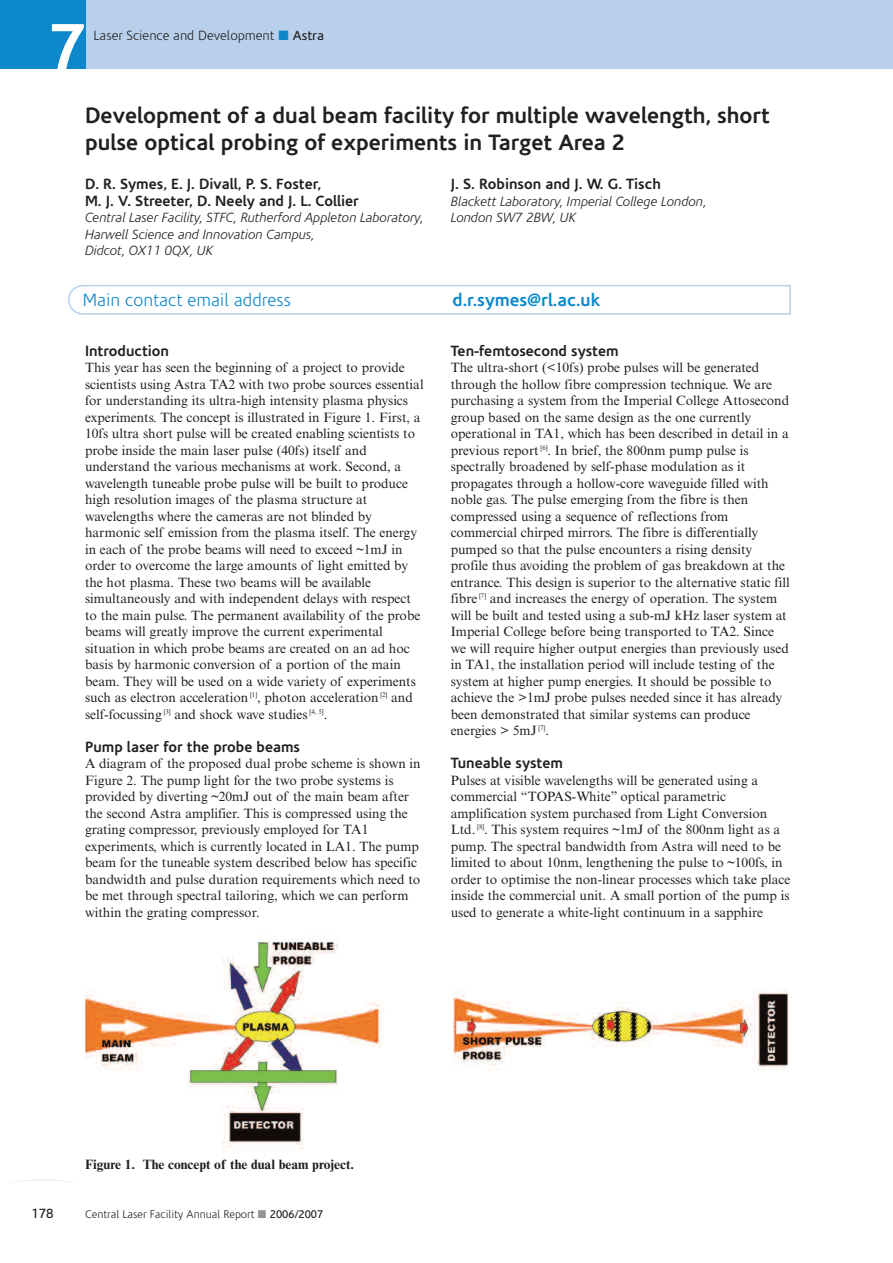
<style>
.page{position:relative;width:893px;height:1263px;background:#fff}
.page>*{position:absolute;margin:0;border:0;box-sizing:border-box;transform-origin:0 0}
.t1{font:700 66px "Corisande";color:#fff}
.t2{font:700 22.5px/27px "Corisande";color:#231f20}
.t3{font:300 18px "Corisande";color:#0c88cb}
.t4{font:700 18px "Corisande";color:#0c88cb}
.t5{font:700 15px/16.5px "Corisande";color:#231f20}
.t6{font:13.5px/16.5px "Times NRMT";color:#231f20}
.t7{font:italic 300 13.5px/16.5px "Corisande";color:#231f20}
.t8{font:700 13.5px "Times NRMT";color:#231f20}
.t9{font:300 13.5px "Corisande";color:#231f20}
.t10{font:13.5px "Corisande";color:#231f20}
.t11{font:300 11.25px "Corisande";color:#231f20}
.s1{color:#0c88cb}
.s2{font-weight:400}
.s3{color:#939598}
</style>
<div class="page">
<div style="left:85px;top:0;width:808px;height:68px;background:#b8d0eb"></div>
<div style="left:0;top:0;width:85px;height:68px;background:#0c88cb"></div>
<svg style="left:16px;top:1179px;width:54px;height:3px"></svg>
<svg style="left:68px;top:285px;width:722px;height:30px"></svg>
<img style="left:85px;top:941px;width:704px;height:211px">
<h1 class="t1" style="left:49px;top:21px;width:38px">7</h1>
<p class="t9" style="left:94px;top:30px;width:232px">Laser Science and Development <span class="s1">■</span> <span class="s2">Astra</span></p>
<h2 class="t2" style="left:85px;top:104px;width:686px">Development of a dual beam facility for multiple wavelength, short pulse optical probing of experiments in Target Area 2</h2>
<p class="t5" style="left:85px;top:177px;width:275px">D. R. Symes, E. J. Divall, P. S. Foster,<br>M. J. V. Streeter, D. Neely and J. L. Collier</p>
<p class="t7" style="left:85px;top:210px;width:340px">Central Laser Facility, STFC, Rutherford Appleton Laboratory,<br>Harwell Science and Innovation Campus,<br>Didcot, OX11 0QX, UK</p>
<p class="t5" style="left:451px;top:177px;width:212px">J. S. Robinson and J. W. G. Tisch</p>
<p class="t7" style="left:451px;top:194px;width:257px">Blackett Laboratory, Imperial College London,<br>London SW7 2BW, UK</p>
<h3 class="t3" style="left:83px;top:293px;width:209px">Main contact email address</h3>
<h3 class="t4" style="left:452px;top:293px;width:149px">d.r.symes@rl.ac.uk</h3>
<p class="t5" style="left:85px;top:344px;width:86px">Introduction</p>
<p class="t6" style="left:85px;top:361px;width:340px">This year has seen the beginning of a project to provide scientists using Astra TA2 with two probe sources essential for understanding its ultra-high intensity plasma physics experiments. The concept is illustrated in Figure 1. First, a 10fs ultra short pulse will be created enabling scientists to probe inside the main laser pulse (40fs) itself and understand the various mechanisms at work. Second, a wavelength tuneable probe pulse will be built to produce high resolution images of the plasma structure at wavelengths where the cameras are not blinded by harmonic self emission from the plasma itself. The energy in each of the probe beams will need to exceed ~1mJ in order to overcome the large amounts of light emitted by the hot plasma. These two beams will be available simultaneously and with independent delays with respect to the main pulse. The permanent availability of the probe beams will greatly improve the current experimental situation in which probe beams are created on an ad hoc basis by harmonic conversion of a portion of the main beam. They will be used on a wide variety of experiments such as electron acceleration <sup>[1]</sup>, photon acceleration <sup>[2]</sup> and self-focussing <sup>[3]</sup> and shock wave studies <sup>[4,</sup> <sup>5]</sup>.</p>
<p class="t5" style="left:85px;top:740px;width:217px">Pump laser for the probe beams</p>
<p class="t6" style="left:85px;top:757px;width:337px">A diagram of the proposed dual probe scheme is shown in Figure 2. The pump light for the two probe systems is provided by diverting ~20mJ out of the main beam after the second Astra amplifier. This is compressed using the grating compressor, previously employed for TA1 experiments, which is currently located in LA1. The pump beam for the tuneable system described below has specific bandwidth and pulse duration requirements which need to be met through spectral tailoring, which we can perform within the grating compressor.</p>
<p class="t5" style="left:451px;top:344px;width:169px">Ten-femtosecond system</p>
<p class="t6" style="left:451px;top:361px;width:341px">The ultra-short (&lt;10fs) probe pulses will be generated through the hollow fibre compression technique. We are purchasing a system from the Imperial College Attosecond group based on the same design as the one currently operational in TA1, which has been described in detail in a previous report <sup>[6]</sup>. In brief, the 800nm pump pulse is spectrally broadened by self-phase modulation as it propagates through a hollow-core waveguide filled with noble gas. The pulse emerging from the fibre is then compressed using a sequence of reflections from commercial chirped mirrors. The fibre is differentially pumped so that the pulse encounters a rising density profile thus avoiding the problem of gas breakdown at the entrance. This design is superior to the alternative static fill fibre <sup>[7]</sup> and increases the energy of operation. The system will be built and tested using a sub-mJ kHz laser system at Imperial College before being transported to TA2. Since we will require higher output energies than previously used in TA1, the installation period will include testing of the system at higher pump energies. It should be possible to achieve the &gt;1mJ probe pulses needed since it has already been demonstrated that similar systems can produce energies &gt; 5mJ <sup>[7]</sup>.</p>
<p class="t5" style="left:451px;top:756px;width:114px">Tuneable system</p>
<p class="t6" style="left:451px;top:773px;width:341px">Pulses at visible wavelengths will be generated using a commercial “TOPAS-White” optical parametric amplification system purchased from Light Conversion Ltd. <sup>[8]</sup>. This system requires ~1mJ of the 800nm light as a pump. The spectral bandwidth from Astra will need to be limited to about 10nm, lengthening the pulse to ~100fs, in order to optimise the non-linear processes which take place inside the commercial unit. A small portion of the pump is used to generate a white-light continuum in a sapphire</p>
<p class="t8" style="left:85px;top:1160px;width:271px">Figure 1. The concept of the dual beam project.</p>
<p class="t10" style="left:31px;top:1208px;width:24px">178</p>
<p class="t11" style="left:85px;top:1210px;width:240px">Central Laser Facility Annual Report <span class="s3">■</span> <span class="s2">2006/2007</span></p>
</div>
